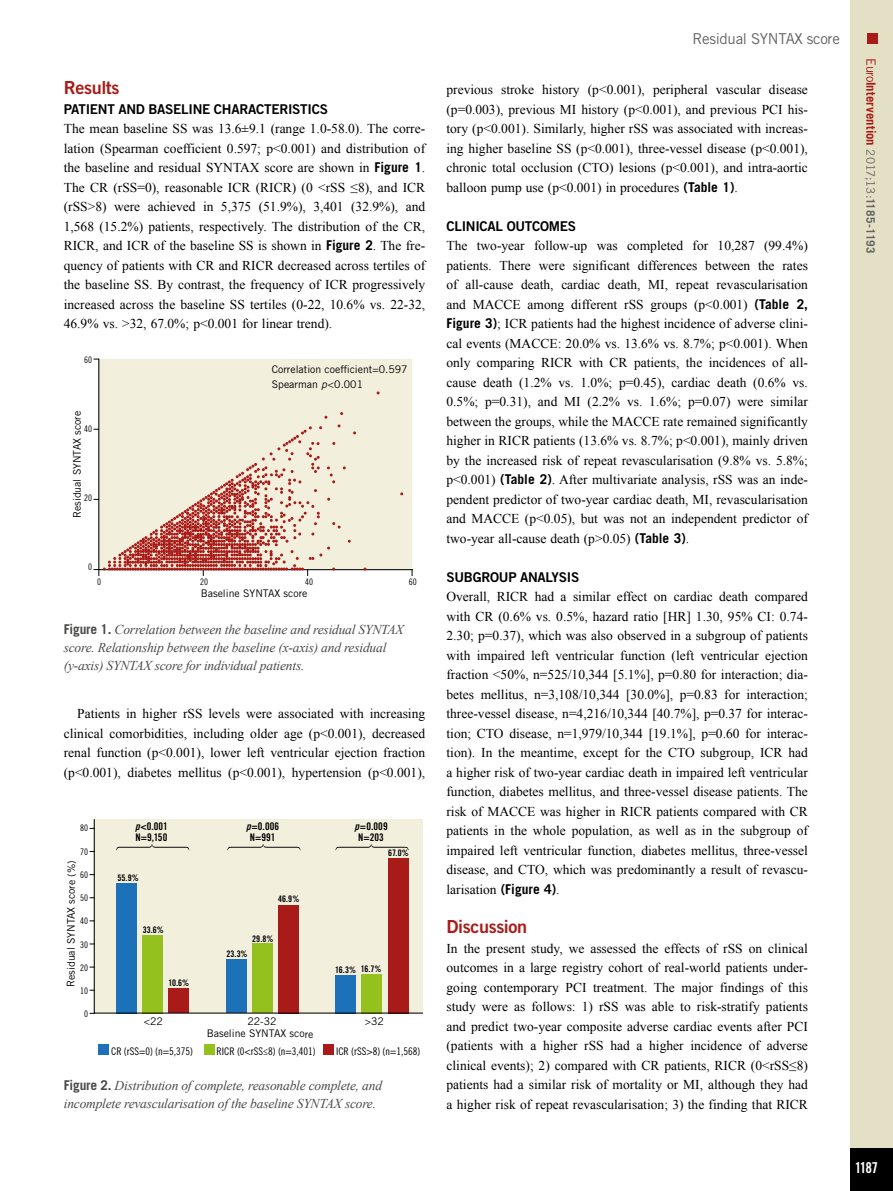
<style>
.page{position:relative;width:893px;height:1191px;background:#fff}
.page>*{position:absolute;margin:0;border:0;box-sizing:border-box;transform-origin:0 0}
.t1{font:18px "Trade Gothic LT Std Bd 2";letter-spacing:-.02em;color:#a91b18}
.t2{font:15px "Trade Gothic LT Std";letter-spacing:-.02em;color:#646363}
.t3{font:15px "Trade Gothic LT Std Bd Cn 20";color:#fff}
.t4{font:13.5px/19.5px "Times New Roman";color:#000;text-align:justify}
.t5{font:italic 13.5px/18px "Times New Roman";letter-spacing:-.015em;color:#4a4a49}
.t6{font:13.5px "Trade Gothic LT Std Bd 2";letter-spacing:-.02em;color:#000}
.t7{font:700 12.75px "Trade Gothic LT Std";letter-spacing:.005em;color:#a91b18}
.t8{font:10.5px/15px "Trade Gothic LT Std";color:#000}
.t9{font:10.5px "Trade Gothic LT Std Cn 18";color:#000}
.t10{font:10.5px/10.5px "Trade Gothic LT Std Bd Cn 20";letter-spacing:.005em;color:#000;text-align:center}
.t11{font:9px "Trade Gothic LT Std Bd Cn 20";letter-spacing:.005em;color:#000}
.t12{font:9px "Trade Gothic LT Std Cn 18";color:#000}
.s1{font-family:"Trade Gothic LT Std";font-weight:700}
.s2{font-style:italic}
.s3{font-family:"Trade Gothic LT Std";font-weight:700;font-style:normal}
.s4{font-family:"Trade Gothic LT Std Bd Cn 20 Obl"}
.s5{font-weight:400}
.s6{font-weight:400;font-size:11.7px;color:#646363}
.s7{font-size:11.7px;color:#646363}
</style>
<div class="page">
<div style="left:850px;top:0;width:43px;height:1191px;background:#e4e0c5"></div>
<div style="left:850px;top:1148px;width:43px;height:43px;background:#000"></div>
<div style="left:867px;top:34px;width:11px;height:10px;background:#a91b18"></div>
<div style="left:98px;top:358px;width:314px;height:54px;background:#f2efdd"></div>
<svg style="left:376px;top:391px;width:4px;height:3px"></svg>
<svg style="left:94px;top:412px;width:319px;height:164px;background:#e7d1c2"></svg>
<svg style="left:93px;top:819px;width:330px;height:195px;background:#d5d1bf"></svg>
<svg style="left:116px;top:844px;width:73px;height:6px"></svg>
<svg style="left:227px;top:844px;width:73px;height:6px"></svg>
<svg style="left:336px;top:844px;width:72px;height:6px"></svg>
<div style="left:98px;top:1044px;width:11px;height:11px;background:#1d71b8"></div>
<div style="left:204px;top:1044px;width:11px;height:11px;background:#95c11f"></div>
<div style="left:323px;top:1044px;width:11px;height:11px;background:#a91b18"></div>
<h1 class="t1" style="left:64px;top:77px;width:57px">Results</h1>
<p class="t6" style="left:64px;top:101px;width:266px">PATIENT AND BASELINE CHARACTERISTICS</p>
<p class="t4" style="left:64px;top:119px;width:363px">The mean baseline SS was 13.6±9.1 (range 1.0-58.0). The corre&shy;lation (Spearman coefficient 0.597; p&lt;0.001) and distribution of the baseline and residual SYNTAX score are shown in <span class="s1">Figure 1</span>.<br>The CR (rSS=0), reasonable ICR (RICR) (0 &lt;rSS ≤8), and ICR (rSS&gt;8) were achieved in 5,375 (51.9%), 3,401 (32.9%), and 1,568 (15.2%) patients, respectively. The distribution of the CR, RICR, and ICR of the baseline SS is shown in <span class="s1">Figure 2</span>. The fre&shy;quency of patients with CR and RICR decreased across tertiles of the baseline SS. By contrast, the frequency of ICR progressively increased across the baseline SS tertiles (0-22, 10.6% vs. 22-32, 46.9% vs. &gt;32, 67.0%; p&lt;0.001 for linear trend).</p>
<p class="t12" style="left:84px;top:354px;width:9px">60</p>
<p class="t8" style="left:70px;top:518px;width:109px;rotate:-90deg">Residual SYNTAX score</p>
<p class="t12" style="left:84px;top:423px;width:9px">40</p>
<p class="t12" style="left:84px;top:492px;width:9px">20</p>
<p class="t12" style="left:88px;top:561px;width:5px">0</p>
<p class="t8" style="left:272px;top:361px;width:137px">Correlation coefficient=0.597<br>Spearman <span class="s2">p</span>&lt;0.001</p>
<p class="t12" style="left:97px;top:576px;width:5px">0</p>
<p class="t12" style="left:200px;top:576px;width:9px">20</p>
<p class="t12" style="left:305px;top:576px;width:9px">40</p>
<p class="t12" style="left:409px;top:576px;width:9px">60</p>
<p class="t8" style="left:201px;top:585px;width:108px">Baseline SYNTAX score</p>
<p class="t5" style="left:64px;top:620px;width:342px"><span class="s3">Figure 1.</span> Correlation between the baseline and residual SYNTAX score. Relationship between the baseline (x-axis) and residual (y-axis) SYNTAX score for individual patients.</p>
<p class="t4" style="left:64px;top:704px;width:363px;text-indent:14px">Patients in higher rSS levels were associated with increasing clinical comorbidities, including older age (p&lt;0.001), decreased renal function (p&lt;0.001), lower left ventricular ejection fraction (p&lt;0.001), diabetes mellitus (p&lt;0.001), hypertension (p&lt;0.001),</p>
<p class="t12" style="left:80px;top:823px;width:9px">80</p>
<p class="t12" style="left:80px;top:846px;width:9px">70</p>
<p class="t12" style="left:80px;top:869px;width:9px">60</p>
<p class="t12" style="left:80px;top:892px;width:9px">50</p>
<p class="t12" style="left:80px;top:916px;width:9px">40</p>
<p class="t12" style="left:80px;top:939px;width:9px">30</p>
<p class="t12" style="left:80px;top:962px;width:9px">20</p>
<p class="t12" style="left:80px;top:985px;width:9px">10</p>
<p class="t12" style="left:84px;top:1009px;width:5px">0</p>
<p class="t8" style="left:64px;top:987px;width:128px;rotate:-90deg">Residual SYNTAX score (%)</p>
<p class="t10" style="left:135px;top:821px;width:34px;text-align:left"><span class="s4">p</span>&lt;0.001<br>N=9,150</p>
<p class="t10" style="left:246px;top:821px;width:35px"><span class="s4">p</span>=0.006<br>N=991</p>
<p class="t10" style="left:355px;top:821px;width:35px"><span class="s4">p</span>=0.009<br>N=203</p>
<p class="t11" style="left:118px;top:872px;width:23px">55.9%</p>
<p class="t11" style="left:388px;top:847px;width:22px">67.0%</p>
<p class="t11" style="left:143px;top:924px;width:23px">33.6%</p>
<p class="t11" style="left:168px;top:977px;width:22px">10.6%</p>
<p class="t11" style="left:278px;top:893px;width:23px">46.9%</p>
<p class="t11" style="left:252px;top:933px;width:23px">29.8%</p>
<p class="t11" style="left:226px;top:947px;width:23px">23.3%</p>
<p class="t11" style="left:335px;top:963px;width:48px">16.3% 16.7%</p>
<p class="t8" style="left:144px;top:1013px;width:21px">&lt;22</p>
<p class="t8" style="left:247px;top:1013px;width:31px">22-32</p>
<p class="t8" style="left:365px;top:1013px;width:21px">&gt;32</p>
<p class="t8" style="left:207px;top:1026px;width:108px">Baseline SYNTAX score</p>
<p class="t9" style="left:111px;top:1044px;width:83px">CR (rSS=0) (n=5,375)</p>
<p class="t9" style="left:217px;top:1044px;width:101px">RICR (0&lt;rSS≤8) (n=3,401)</p>
<p class="t9" style="left:336px;top:1044px;width:86px">ICR (rSS&gt;8) (n=1,568)</p>
<p class="t5" style="left:64px;top:1076px;width:320px"><span class="s3">Figure 2.</span> Distribution of complete, reasonable complete, and incomplete revascularisation of the baseline SYNTAX score.</p>
<p class="t2" style="left:692px;top:30px;width:149px">Residual SYNTAX score</p>
<p class="t4" style="left:446px;top:80px;width:363px">previous stroke history (p&lt;0.001), peripheral vascular disease (p=0.003), previous MI history (p&lt;0.001), and previous PCI his&shy;tory (p&lt;0.001). Similarly, higher rSS was associated with increas&shy;ing higher baseline SS (p&lt;0.001), three-vessel disease (p&lt;0.001), chronic total occlusion (CTO) lesions (p&lt;0.001), and intra-aortic balloon pump use (p&lt;0.001) in procedures <span class="s1">(Table 1)</span>.</p>
<p class="t6" style="left:446px;top:217px;width:131px">CLINICAL OUTCOMES</p>
<p class="t4" style="left:446px;top:236px;width:363px">The two-year follow-up was completed for 10,287 (99.4%) patients. There were significant differences between the rates of all-cause death, cardiac death, MI, repeat revascularisation and MACCE among different rSS groups (p&lt;0.001) <span class="s1">(Table 2, Figure 3)</span>; ICR patients had the highest incidence of adverse clini&shy;cal events (MACCE: 20.0% vs. 13.6% vs. 8.7%; p&lt;0.001). When only comparing RICR with CR patients, the incidences of all&shy;cause death (1.2% vs. 1.0%; p=0.45), cardiac death (0.6% vs.<br>0.5%; p=0.31), and MI (2.2% vs. 1.6%; p=0.07) were similar between the groups, while the MACCE rate remained significantly higher in RICR patients (13.6% vs. 8.7%; p&lt;0.001), mainly driven by the increased risk of repeat revascularisation (9.8% vs. 5.8%; p&lt;0.001) <span class="s1">(Table 2)</span>. After multivariate analysis, rSS was an inde&shy;pendent predictor of two-year cardiac death, MI, revascularisation and MACCE (p&lt;0.05), but was not an independent predictor of two-year all-cause death (p&gt;0.05) <span class="s1">(Table 3)</span>.</p>
<p class="t6" style="left:446px;top:568px;width:134px">SUBGROUP ANALYSIS</p>
<p class="t4" style="left:446px;top:587px;width:363px">Overall, RICR had a similar effect on cardiac death compared with CR (0.6% vs. 0.5%, hazard ratio [HR] 1.30, 95% CI: 0.74- 2.30; p=0.37), which was also observed in a subgroup of patients with impaired left ventricular function (left ventricular ejection fraction &lt;50%, n=525/10,344 [5.1%], p=0.80 for interaction; dia&shy;betes mellitus, n=3,108/10,344 [30.0%], p=0.83 for interaction; three-vessel disease, n=4,216/10,344 [40.7%], p=0.37 for interac&shy;tion; CTO disease, n=1,979/10,344 [19.1%], p=0.60 for interac&shy;tion). In the meantime, except for the CTO subgroup, ICR had a higher risk of two-year cardiac death in impaired left ventricular function, diabetes mellitus, and three-vessel disease patients. The risk of MACCE was higher in RICR patients compared with CR patients in the whole population, as well as in the subgroup of impaired left ventricular function, diabetes mellitus, three-vessel disease, and CTO, which was predominantly a result of revascu&shy;larisation <span class="s1">(Figure 4)</span>.</p>
<h1 class="t1" style="left:446px;top:915px;width:82px">Discussion</h1>
<p class="t4" style="left:446px;top:938px;width:363px">In the present study, we assessed the effects of rSS on clinical outcomes in a large registry cohort of real-world patients under&shy;going contemporary PCI treatment. The major findings of this study were as follows: 1) rSS was able to risk-stratify patients and predict two-year composite adverse cardiac events after PCI (patients with a higher rSS had a higher incidence of adverse clinical events); 2) compared with CR patients, RICR (0&lt;rSS≤8) patients had a similar risk of mortality or MI, although they had a higher risk of repeat revascularisation; 3) the finding that RICR</p>
<p class="t7" style="left:879px;top:58px;width:196px;rotate:90deg"><span class="s5">Euro</span>Intervention <span class="s6">2017;13:</span><span class="s7">1185-1193</span></p>
<p class="t3" style="left:855px;top:1158px;width:25px">1187</p>
</div>
